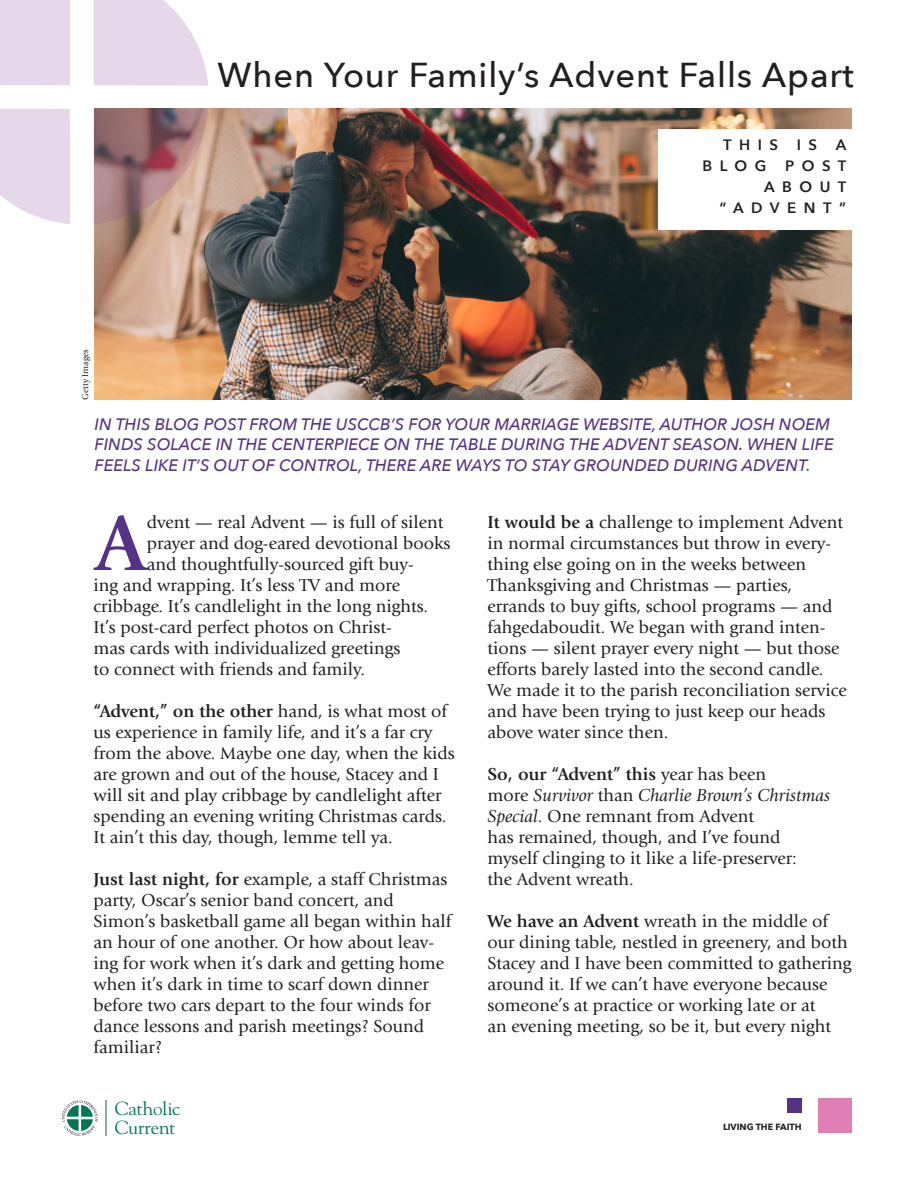
<style>
.page{position:relative;width:918px;height:1188px;background:#fff}
.page>*{position:absolute;margin:0;border:0;box-sizing:border-box;transform-origin:0 0}
.Drop_Cap_paragraph{font:700 81.6px "Giovanni Std";color:#553285}
.t1{font:500 34.5px "Avenir Next";letter-spacing:.025em;color:#231f20}
.t2{font:18.9px/19px "Goudy Std";color:#007754}
.Body_Copy_Emphasis{font:18px/21px "Giovanni Std";color:#231f20}
.Drop_Cap_paragraph-2{font:18px "Giovanni Std";color:#231f20}
.Normal__Web{font:italic 500 16.5px/20.4px "Avenir Next";letter-spacing:.005em;color:#553285}
.Title_-_CAPS_10pt_Ri{font:600 15px/21px "Avenir Next";letter-spacing:.5em;color:#231f20;text-align:right}
.Footer_Title{font:700 9px "Avenir Next";color:#231f20}
.bottom_credits_6pt{font:9px "Giovanni Std";color:#231f20}
.s1{color:#007854}
.s2{font-weight:700}
.s3{font-style:italic}
</style>
<div class="page">
<img style="left:95px;top:108px;width:757px;height:292px">
<div style="left:658px;top:129px;width:197px;height:101px;background:#fff"></div>
<svg style="left:62px;top:1100px;width:36px;height:36px"></svg>
<hr style="left:106px;top:1100px;width:1px;height:36px;background:#8fafa3">
<div style="left:787px;top:1098px;width:15px;height:15px;background:#553285"></div>
<div style="left:819px;top:1098px;width:33px;height:35px;background:#df7fb4"></div>
<div style="left:0;top:0;width:70px;height:85px;background:#e6d8ea"></div>
<svg style="left:94px;top:0;width:114px;height:86px;background:#e9ddec"></svg>
<svg style="left:0;top:109px;width:70px;height:115px;background:#e8dbeb"></svg>
<svg style="left:94px;top:109px;width:114px;height:115px;background:#a37b7a"></svg>
<h1 class="t1" style="left:218px;top:46px;width:638px">When Your Family’s Advent Falls Apart</h1>
<p class="bottom_credits_6pt" style="left:80px;top:400px;width:52px;rotate:-90deg">Getty Images</p>
<p class="Title_-_CAPS_10pt_Ri" style="left:723px;top:134px;width:56px">THIS</p>
<p class="Title_-_CAPS_10pt_Ri" style="left:797px;top:134px;width:51px">IS A</p>
<p class="Title_-_CAPS_10pt_Ri" style="left:703px;top:155px;width:65px">BLOG</p>
<p class="Title_-_CAPS_10pt_Ri" style="left:720px;top:155px;width:128px">POST<br>ABOUT “ADVENT”</p>
<p class="Normal__Web" style="left:95px;top:414px;width:741px">IN THIS BLOG POST FROM THE USCCB’S FOR YOUR MARRIAGE WEBSITE, AUTHOR JOSH NOEM<br>FINDS SOLACE IN THE CENTERPIECE ON THE TABLE DURING THE ADVENT SEASON. WHEN LIFE<br>FEELS LIKE IT’S OUT OF CONTROL, THERE ARE WAYS TO STAY GROUNDED DURING ADVENT<span class="s1">.</span></p>
<p class="Drop_Cap_paragraph" style="left:95px;top:496px;width:53px">A</p>
<p class="Drop_Cap_paragraph-2" style="left:147px;top:512px;width:298px">dvent — real Advent — is full of silent</p>
<p class="Drop_Cap_paragraph-2" style="left:147px;top:533px;width:305px">prayer and dog-eared devotional books</p>
<p class="Drop_Cap_paragraph-2" style="left:147px;top:554px;width:269px">and thoughtfully-sourced gift buy-</p>
<p class="Drop_Cap_paragraph-2" style="left:94px;top:575px;width:308px">ing and wrapping. It’s less TV and more</p>
<p class="Drop_Cap_paragraph-2" style="left:94px;top:596px;width:336px">cribbage. It’s candlelight in the long nights.</p>
<p class="Drop_Cap_paragraph-2" style="left:94px;top:617px;width:300px">It’s post-card perfect photos on Christ-</p>
<p class="Drop_Cap_paragraph-2" style="left:94px;top:638px;width:308px">mas cards with individualized greetings</p>
<p class="Drop_Cap_paragraph-2" style="left:94px;top:659px;width:273px">to connect with friends and family.</p>
<p class="Body_Copy_Emphasis" style="left:94px;top:701px;width:363px"><span class="s2">“Advent,” on the other</span> hand, is what most of us experience in family life, and it’s a far cry from the above. Maybe one day, when the kids are grown and out of the house, Stacey and I will sit and play cribbage by candlelight after spending an evening writing Christmas cards.<br>It ain’t this day, though, lemme tell ya.</p>
<p class="Body_Copy_Emphasis" style="left:94px;top:869px;width:359px"><span class="s2">Just last night, for</span> example, a staff Christmas party, Oscar’s senior band concert, and Simon’s basketball game all began within half an hour of one another. Or how about leav&shy;ing for work when it’s dark and getting home when it’s dark in time to scarf down dinner before two cars depart to the four winds for dance lessons and parish meetings? Sound familiar?</p>
<p class="t2" style="left:115px;top:1099px;width:67px">Catholic<br>Current</p>
<p class="Body_Copy_Emphasis" style="left:488px;top:512px;width:361px"><span class="s2">It would be a</span> challenge to implement Advent in normal circumstances but throw in every&shy;thing else going on in the weeks between Thanksgiving and Christmas — parties, errands to buy gifts, school programs — and fahgedaboudit. We began with grand inten&shy;tions — silent prayer every night — but those efforts barely lasted into the second candle.<br>We made it to the parish reconciliation service and have been trying to just keep our heads above water since then.</p>
<p class="Body_Copy_Emphasis" style="left:488px;top:764px;width:344px"><span class="s2">So, our “Advent” this</span> year has been<br>more <span class="s3">Survivor</span> than <span class="s3">Charlie Brown’s Christmas Special</span>. One remnant from Advent<br>has remained, though, and I’ve found myself clinging to it like a life-preserver:<br>the Advent wreath.</p>
<p class="Body_Copy_Emphasis" style="left:488px;top:911px;width:365px"><span class="s2">We have an Advent</span> wreath in the middle of our dining table, nestled in greenery, and both Stacey and I have been committed to gathering around it. If we can’t have everyone because someone’s at practice or working late or at<br>an evening meeting, so be it, but every night</p>
<p class="Footer_Title" style="left:723px;top:1119px;width:80px">LIVING THE FAITH</p>
</div>
